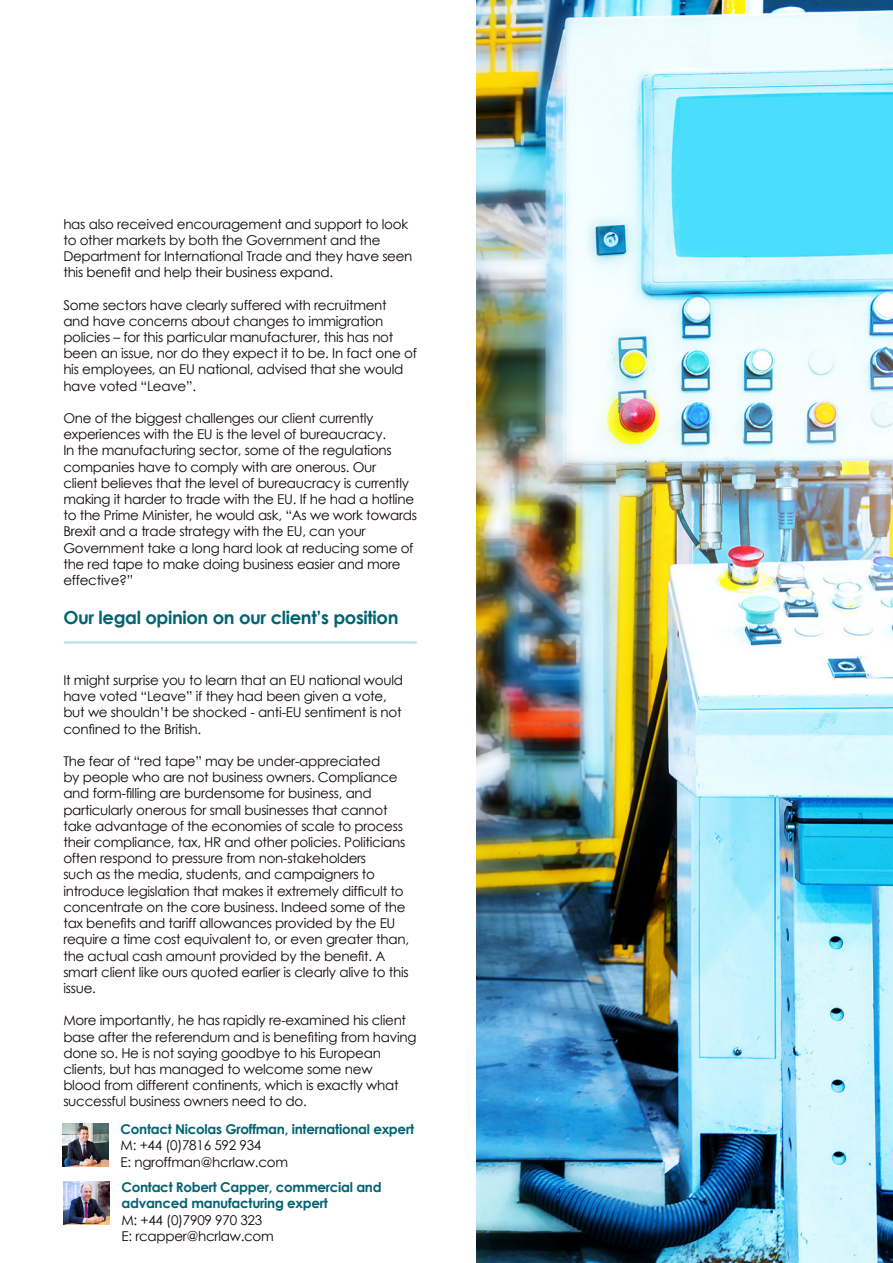
<style>
.page{position:relative;width:893px;height:1263px;background:#fff}
.page>*{position:absolute;margin:0;border:0;box-sizing:border-box;transform-origin:0 0}
.Newsletter_Body{font:700 18px "Century Gothic";letter-spacing:-.02em;color:#006372}
.Newsletter_Body-2{font:13.5px/16.2px "Century Gothic";letter-spacing:-.02em;color:#0e0607}
.Newsletter_Body-3{font:700 13.5px/16.5px "Century Gothic";letter-spacing:-.02em;color:#006372}
</style>
<div class="page">
<img style="left:476px;top:0;width:417px;height:1263px">
<img style="left:63px;top:1124px;width:46px;height:43px">
<hr style="left:64px;top:641px;width:353px;height:3px;background:#b5e3ea">
<img style="left:64px;top:1181px;width:46px;height:43px">
<p class="Newsletter_Body-2" style="left:63px;top:215px;width:351px">has also received encouragement and support to look to other markets by both the Government and the Department for International Trade and they have seen this benefit and help their business expand.</p>
<p class="Newsletter_Body-2" style="left:63px;top:296px;width:355px">Some sectors have clearly suffered with recruitment<br>and have concerns about changes to immigration policies – for this particular manufacturer, this has not been an issue, nor do they expect it to be. In fact one of his employees, an EU national, advised that she would have voted “Leave”.</p>
<p class="Newsletter_Body-2" style="left:63px;top:410px;width:355px">One of the biggest challenges our client currently experiences with the EU is the level of bureaucracy.<br>In the manufacturing sector, some of the regulations companies have to comply with are onerous. Our<br>client believes that the level of bureaucracy is currently making it harder to trade with the EU. If he had a hotline to the Prime Minister, he would ask, “As we work towards Brexit and a trade strategy with the EU, can your Government take a long hard look at reducing some of the red tape to make doing business easier and more effective?”</p>
<p class="Newsletter_Body" style="left:63px;top:603px;width:337px">Our legal opinion on our client’s position</p>
<p class="Newsletter_Body-2" style="left:63px;top:672px;width:341px">It might surprise you to learn that an EU national would have voted “Leave” if they had been given a vote, but we shouldn’t be shocked - anti-EU sentiment is not confined to the British.</p>
<p class="Newsletter_Body-2" style="left:63px;top:753px;width:347px">The fear of “red tape” may be under-appreciated<br>by people who are not business owners. Compliance and form-filling are burdensome for business, and particularly onerous for small businesses that cannot take advantage of the economies of scale to process their compliance, tax, HR and other policies. Politicians often respond to pressure from non-stakeholders<br>such as the media, students, and campaigners to introduce legislation that makes it extremely difficult to concentrate on the core business. Indeed some of the tax benefits and tariff allowances provided by the EU require a time cost equivalent to, or even greater than, the actual cash amount provided by the benefit. A smart client like ours quoted earlier is clearly alive to this issue.</p>
<p class="Newsletter_Body-2" style="left:63px;top:1012px;width:355px">More importantly, he has rapidly re-examined his client base after the referendum and is benefiting from having done so. He is not saying goodbye to his European clients, but has managed to welcome some new<br>blood from different continents, which is exactly what successful business owners need to do.</p>
<p class="Newsletter_Body-3" style="left:121px;top:1120px;width:295px">Contact Nicolas Groffman, international expert</p>
<p class="Newsletter_Body-2" style="left:121px;top:1137px;width:142px">M: +44 (0)7816 592 934</p>
<p class="Newsletter_Body-2" style="left:121px;top:1154px;width:169px">E: ngroffman@hcrlaw.com</p>
<p class="Newsletter_Body-3" style="left:121px;top:1178px;width:262px">Contact Robert Capper, commercial and advanced manufacturing expert</p>
<p class="Newsletter_Body-2" style="left:121px;top:1211px;width:142px">M: +44 (0)7909 970 323</p>
<p class="Newsletter_Body-2" style="left:121px;top:1228px;width:154px">E: rcapper@hcrlaw.com</p>
</div>
